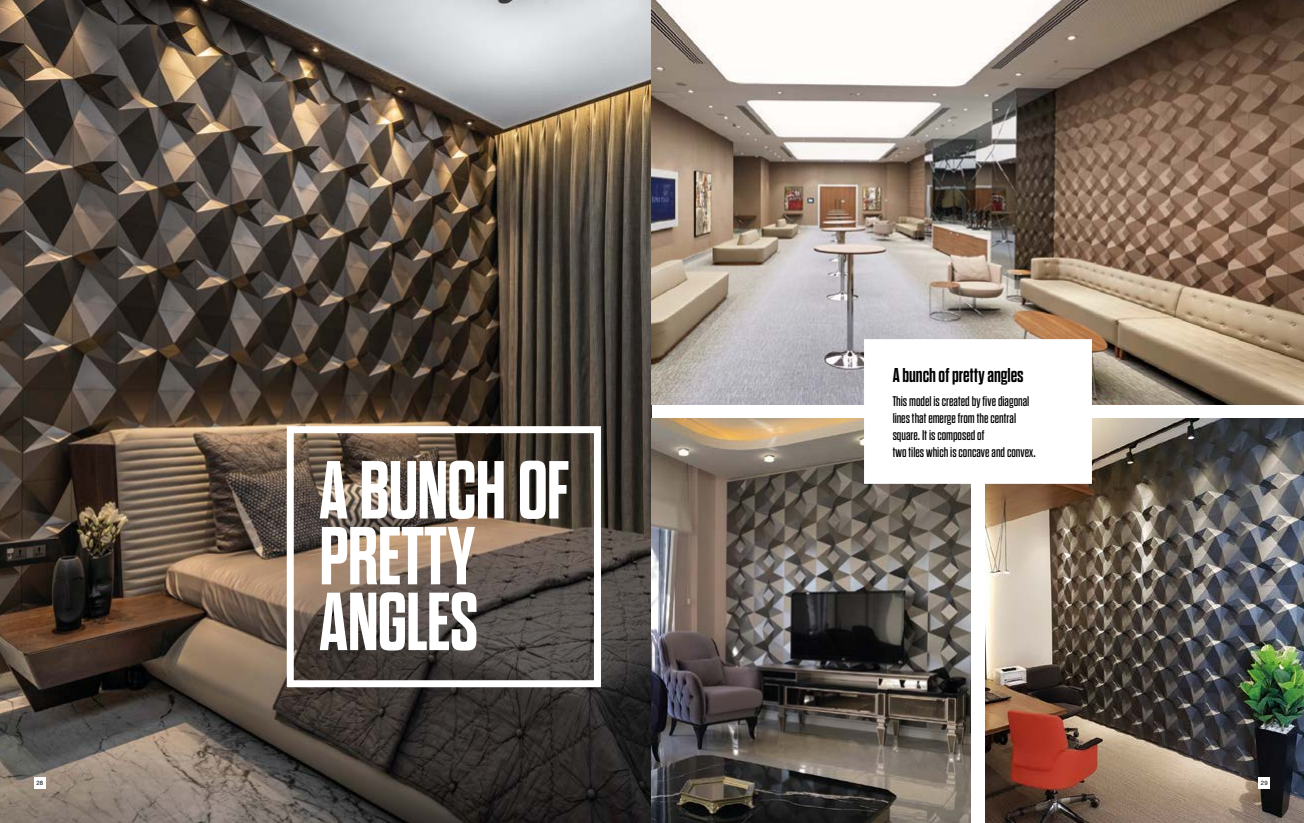
<style>
.page{position:relative;width:1304px;height:823px;background:#fff}
.page>*{position:absolute;margin:0;border:0;box-sizing:border-box;transform-origin:0 0}
.t1{font:700 82px/131.4px "Dharma Gothic E";letter-spacing:-.01em;color:#fff}
.t2{font:700 20px "Dharma Gothic E";color:#000}
.t3{font:14px/16.8px "Dharma Gothic E";color:#000}
.t4{font:6px "Helvetica Neue CE";color:#000}
</style>
<div class="page">
<img style="left:0;top:0;width:652px;height:822px">
<div style="left:287px;top:426px;width:314px;height:260px;border:7px solid #fff"></div>
<div style="left:34px;top:777px;width:11px;height:11px;background:#fff"></div>
<img style="left:652px;top:0;width:652px;height:404px">
<img style="left:985px;top:418px;width:319px;height:404px">
<img style="left:652px;top:418px;width:319px;height:404px">
<svg style="left:858px;top:333px;width:240px;height:156px"></svg>
<div style="left:1259px;top:777px;width:11px;height:11px;background:#fff"></div>
<p class="t4" style="left:36px;top:779px;width:8px">28</p>
<h1 class="t1" style="left:319px;top:426px;width:251px">A BUNCH OF<br>ANGLES</h1>
<h1 class="t1" style="left:319px;top:491px;width:158px">PRETTY</h1>
<h2 class="t2" style="left:893px;top:365px;width:133px">A bunch of pretty angles</h2>
<p class="t3" style="left:893px;top:393px;width:145px">This model is created by five diagonal lines that emerge from the central square. It is composed of<br>two tiles which is concave and convex.</p>
<p class="t4" style="left:1261px;top:779px;width:8px">29</p>
</div>
